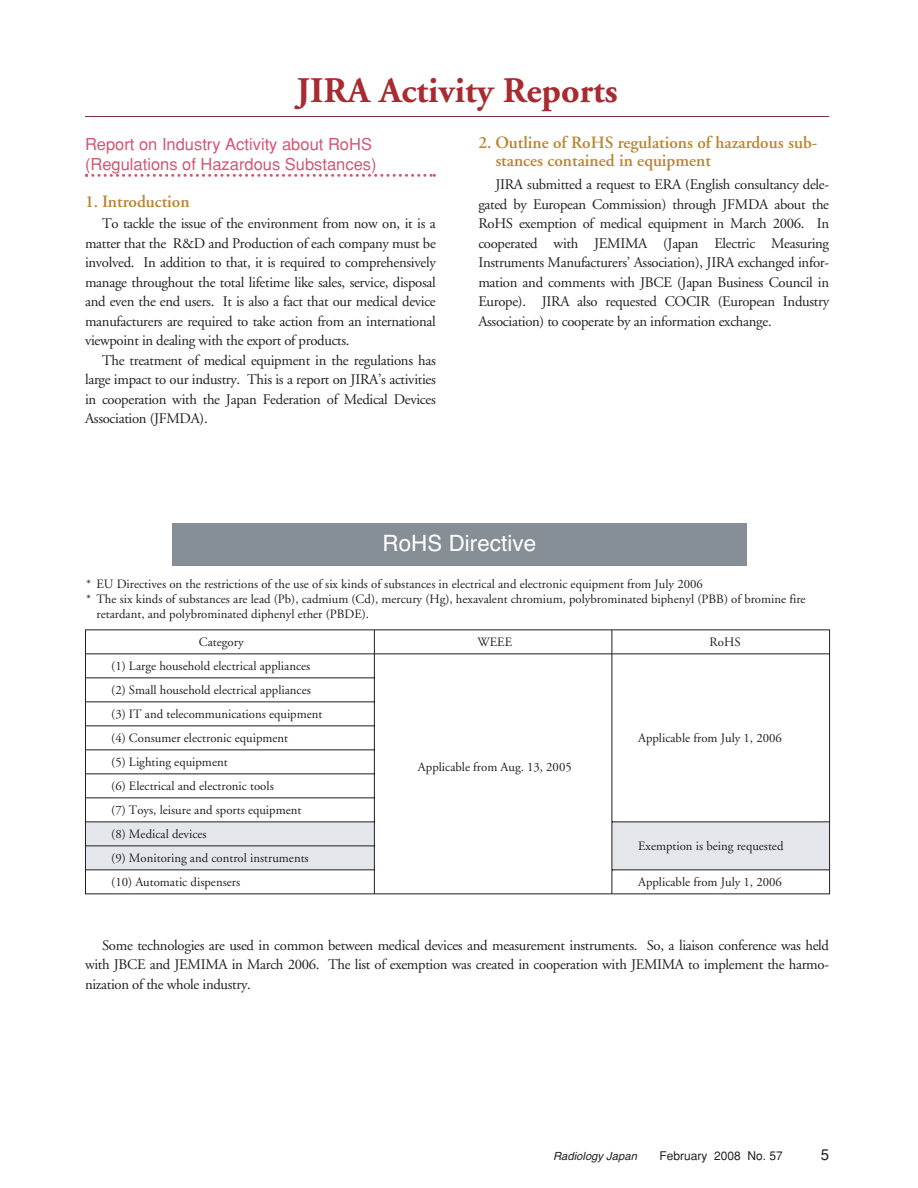
<style>
.page{position:relative;width:918px;height:1188px;background:#fff}
.page>*{position:absolute;margin:0;border:0;box-sizing:border-box;transform-origin:0 0}
.t1{font:700 36px "Adobe Garamond";color:#a72b30}
.t2{font:22.5px "Helvetica";color:#fff}
.t3{font:600 17.25px/18px "Adobe Garamond";color:#ba8632}
.t4{font:16.5px/19.5px "Helvetica";color:#d25773}
.t5{font:15px "Helvetica";color:#231f20}
.t6{font:14.7px/19.5px "Adobe Garamond";letter-spacing:-.02em;color:#231f20;text-align:justify}
.t7{font:12.75px/24px "Adobe Garamond";color:#231f20}
.t8{font:12px "Helvetica";color:#231f20}
.t9{font:italic 11.25px "Helvetica";color:#231f20}
</style>
<div class="page">
<hr style="left:85px;top:116px;width:744px;height:1px;background:#7b3239">
<svg style="left:85px;top:174px;width:351px;height:3px"></svg>
<svg style="left:85px;top:629px;width:745px;height:265px"></svg>
<hr style="left:374px;top:630px;width:1px;height:264px;background:#231f20">
<hr style="left:612px;top:630px;width:1px;height:264px;background:#231f20">
<hr style="left:85px;top:750px;width:289px;height:1px;background:#231f20">
<hr style="left:85px;top:726px;width:289px;height:1px;background:#231f20">
<hr style="left:85px;top:702px;width:289px;height:1px;background:#231f20">
<hr style="left:85px;top:678px;width:289px;height:1px;background:#231f20">
<hr style="left:85px;top:798px;width:289px;height:1px;background:#231f20">
<hr style="left:85px;top:774px;width:289px;height:1px;background:#231f20">
<hr style="left:85px;top:870px;width:289px;height:1px;background:#231f20">
<hr style="left:85px;top:846px;width:289px;height:1px;background:#231f20">
<hr style="left:612px;top:822px;width:218px;height:1px;background:#231f20">
<hr style="left:85px;top:822px;width:289px;height:1px;background:#231f20">
<hr style="left:612px;top:870px;width:218px;height:1px;background:#231f20">
<div style="left:172px;top:524px;width:574px;height:42px;background:#878f96"></div>
<h1 class="t1" style="left:296px;top:77px;width:323px">JIRA Activity Reports</h1>
<p class="t4" style="left:85px;top:136px;width:293px">Report on Industry Activity about RoHS (Regulations of Hazardous Substances)</p>
<p class="t3" style="left:85px;top:194px;width:106px">1. Introduction</p>
<p class="t6" style="left:85px;top:215px;width:352px;text-indent:17px">To tackle the issue of the environment from now on, it is a matter that the R&amp;D and Production of each company must be involved. In addition to that, it is required to comprehensively manage throughout the total lifetime like sales, service, disposal and even the end users. It is also a fact that our medical device manufacturers are required to take action from an international viewpoint in dealing with the export of products.</p>
<p class="t6" style="left:85px;top:352px;width:352px;text-indent:17px">The treatment of medical equipment in the regulations has large impact to our industry. This is a report on JIRA’s activities in cooperation with the Japan Federation of Medical Devices Association (JFMDA).</p>
<p class="t3" style="left:495px;top:136px;width:324px;text-indent:-17px">2. Outline of RoHS regulations of hazardous sub&shy;stances contained in equipment</p>
<p class="t6" style="left:478px;top:176px;width:352px;text-indent:17px">JIRA submitted a request to ERA (English consultancy dele&shy;gated by European Commission) through JFMDA about the RoHS exemption of medical equipment in March 2006. In cooperated with JEMIMA (Japan Electric Measuring Instruments Manufacturers’ Association), JIRA exchanged infor&shy;mation and comments with JBCE (Japan Business Council in Europe). JIRA also requested COCIR (European Industry Association) to cooperate by an information exchange.</p>
<h2 class="t2" style="left:382px;top:535px;width:155px">RoHS Directive</h2>
<p class="t7" style="left:86px;top:573px;width:618px">* EU Directives on the restrictions of the use of six kinds of substances in electrical and electronic equipment from July 2006</p>
<p class="t7" style="left:86px;top:588px;width:721px">* The six kinds of substances are lead (Pb), cadmium (Cd), mercury (Hg), hexavalent chromium, polybrominated biphenyl (PBB) of bromine fire</p>
<p class="t7" style="left:97px;top:603px;width:274px">retardant, and polybrominated diphenyl ether (PBDE).</p>
<p class="t7" style="left:111px;top:631px;width:213px;text-indent:88px">Category<br>(1) Large household electrical appliances (2) Small household electrical appliances (3) IT and telecommunications equipment (4) Consumer electronic equipment<br>(5) Lighting equipment<br>(6) Electrical and electronic tools<br>(7) Toys, leisure and sports equipment<br>(8) Medical devices<br>(9) Monitoring and control instruments (10) Automatic dispensers</p>
<p class="t7" style="left:478px;top:631px;width:36px">WEEE</p>
<p class="t7" style="left:418px;top:756px;width:155px">Applicable from Aug. 13, 2005</p>
<p class="t7" style="left:710px;top:631px;width:32px">RoHS</p>
<p class="t7" style="left:638px;top:727px;width:145px">Applicable from July 1, 2006</p>
<p class="t7" style="left:638px;top:835px;width:147px">Exemption is being requested</p>
<p class="t7" style="left:638px;top:871px;width:145px">Applicable from July 1, 2006</p>
<p class="t6" style="left:85px;top:937px;width:746px;text-indent:17px">Some technologies are used in common between medical devices and measurement instruments. So, a liaison conference was held with JBCE and JEMIMA in March 2006. The list of exemption was created in cooperation with JEMIMA to implement the harmo&shy;nization of the whole industry.</p>
<p class="t9" style="left:553px;top:1152px;width:85px">Radiology Japan</p>
<p class="t8" style="left:659px;top:1152px;width:125px">February 2008 No. 57</p>
<p class="t5" style="left:821px;top:1149px;width:10px">5</p>
</div>
